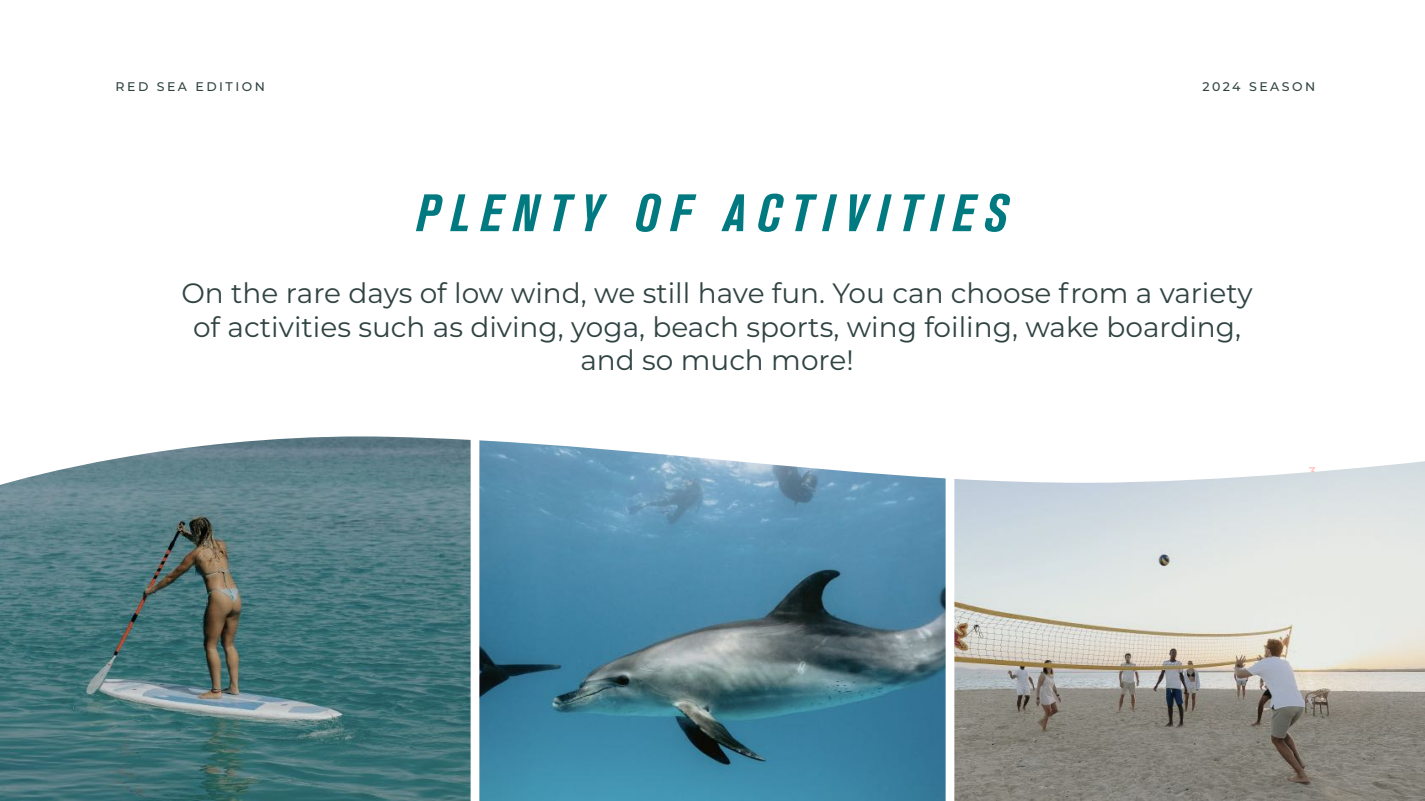
<style>
.page{position:relative;width:1425px;height:801px;background:#fff}
.page>*{position:absolute;margin:0;border:0;box-sizing:border-box;transform-origin:0 0}
.t1{font:italic 700 condensed 52.15px "Akzidenz Grotesk BQ";letter-spacing:.2em;color:#007a80}
.t2{font:28px/33.6px "Montserrat";color:#304342;text-align:center}
.t3{font:500 12.6px "Montserrat";letter-spacing:.2em;color:#304342}
.t4{font:500 12.6px "Montserrat";color:#ffb8b6}
</style>
<div class="page">
<img style="left:0;top:436px;width:470px;height:365px">
<img style="left:954px;top:461px;width:470px;height:340px">
<img style="left:479px;top:440px;width:466px;height:361px">
<p class="t3" style="left:116px;top:78px;width:151px">RED SEA EDITION</p>
<p class="t3" style="left:1202px;top:78px;width:114px">2024 SEASON</p>
<h1 class="t1" style="left:416px;top:183px;width:593px">PLENTY OF ACTIVITIES</h1>
<p class="t2" style="left:181px;top:275px;width:1072px">On the rare days of low wind, we still have fun. You can choose from a variety of activities such as diving, yoga, beach sports, wing foiling, wake boarding, and so much more!</p>
<p class="t4" style="left:1308px;top:463px;width:9px">3</p>
</div>
